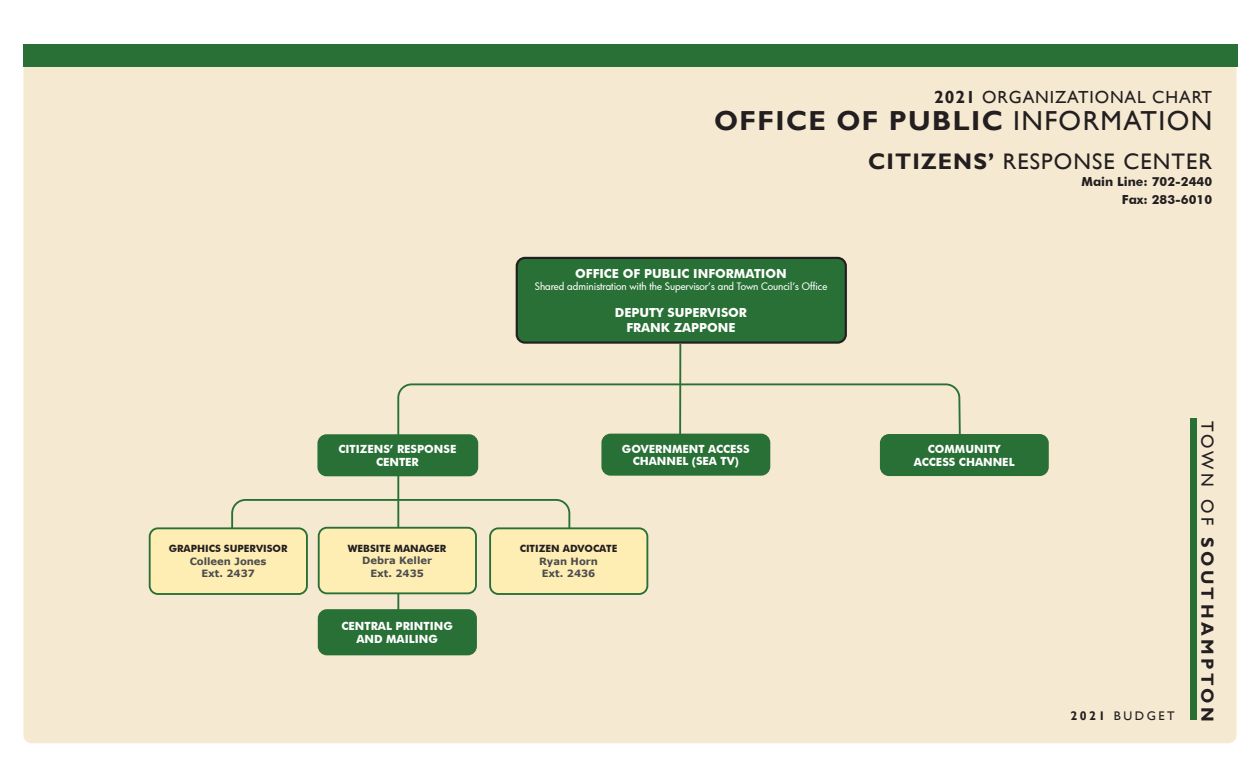
<style>
.page{position:relative;width:1260px;height:765px;background:#fff}
.page>*{position:absolute;margin:0;border:0;box-sizing:border-box;transform-origin:0 0}
.t1{font:700 27.5px "Gill Sans";letter-spacing:.05em;color:#231f20}
.t2{font:22.5px "Gill Sans";letter-spacing:.05em;color:#231f20}
.t3{font:17.5px "Gill Sans";letter-spacing:.05em;color:#231f20}
.t4{font:700 17.5px "Gill Sans";letter-spacing:.2em;color:#231f20}
.t5{font:700 12.5px/15px "Futura BT";color:#fff;text-align:center}
.t6{font:700 12.5px/17.5px "Futura BT";color:#231f20;text-align:right}
.t7{font:12.5px "Gill Sans";letter-spacing:.2em;color:#231f20}
.t8{font:700 11.25px/12.5px "Futura BT";color:#fff;text-align:center}
.t9{font:500 10px "Futura";letter-spacing:-.005em;color:#fff}
.t10{font:700 10px/12.5px "Verdana";color:#4b4c4d;text-align:center}
.t11{font:700 10px "Futura BT";color:#231f20}
.s1{font-weight:700}
.s2{font-weight:400}
</style>
<div class="page">
<div style="left:23px;top:62px;width:1214px;height:681px;background:#f6e9d1;border-radius:8px"></div>
<div style="left:23px;top:45px;width:1215px;height:22px;background:#287035"></div>
<svg style="left:396px;top:383px;width:566px;height:226px"></svg>
<div style="left:1190px;top:419px;width:7px;height:301px;background:#287035"></div>
<div style="left:517px;top:258px;width:329px;height:85px;background:#287035;border-radius:8px"></div>
<div style="left:516px;top:257px;width:331px;height:87px;border:2px solid #231f20;border-radius:8px"></div>
<div style="left:318px;top:435px;width:159px;height:40px;background:#287035;border-radius:8px"></div>
<div style="left:317px;top:434px;width:161px;height:42px;border:2px solid #287035;border-radius:8px"></div>
<div style="left:881px;top:435px;width:167px;height:40px;background:#287035;border-radius:8px"></div>
<div style="left:880px;top:434px;width:169px;height:42px;border:2px solid #287035;border-radius:8px"></div>
<svg style="left:231px;top:498px;width:340px;height:53px"></svg>
<div style="left:150px;top:528px;width:157px;height:66px;background:#ffeeb4;border-radius:8px"></div>
<div style="left:149px;top:527px;width:159px;height:68px;border:2px solid #287035;border-radius:8px"></div>
<div style="left:319px;top:528px;width:157px;height:65px;background:#ffeeb4;border-radius:8px"></div>
<div style="left:318px;top:527px;width:159px;height:67px;border:2px solid #287035;border-radius:8px"></div>
<div style="left:490px;top:528px;width:157px;height:66px;background:#ffeeb4;border-radius:8px"></div>
<div style="left:489px;top:527px;width:159px;height:68px;border:2px solid #287035;border-radius:8px"></div>
<div style="left:319px;top:610px;width:157px;height:44px;background:#287035;border-radius:8px"></div>
<div style="left:318px;top:609px;width:159px;height:46px;border:2px solid #287035;border-radius:8px"></div>
<hr style="left:679px;top:344px;width:2px;height:93px;background:#287035">
<div style="left:602px;top:435px;width:167px;height:40px;background:#287035;border-radius:8px"></div>
<div style="left:601px;top:434px;width:169px;height:42px;border:2px solid #287035;border-radius:8px"></div>
<p class="t11" style="left:169px;top:543px;width:120px">GRAPHICS SUPERVISOR</p>
<p class="t10" style="left:190px;top:555px;width:78px">Colleen Jones<br>Ext. 2437</p>
<h3 class="t3" style="left:934px;top:87px;width:279px"><span class="s1">2021</span> ORGANIZATIONAL CHART</h3>
<h1 class="t1" style="left:714px;top:104px;width:500px">OFFICE OF PUBLIC <span class="s2">INFORMATION</span></h1>
<h2 class="t2" style="left:868px;top:148px;width:346px"><span class="s1">CITIZENS’</span> RESPONSE CENTER</h2>
<p class="t6" style="left:1081px;top:173px;width:132px">Main Line: 702-2440<br>Fax: 283-6010</p>
<p class="t5" style="left:575px;top:266px;width:213px">OFFICE OF PUBLIC INFORMATION</p>
<p class="t9" style="left:535px;top:280px;width:294px">Shared administration with the Supervisor’s and Town Council’s Office</p>
<p class="t5" style="left:615px;top:305px;width:134px">DEPUTY SUPERVISOR<br>FRANK ZAPPONE</p>
<p class="t8" style="left:622px;top:442px;width:129px">GOVERNMENT ACCESS<br>CHANNEL (SEA TV)</p>
<p class="t8" style="left:339px;top:443px;width:119px">CITIZENS’ RESPONSE<br>CENTER</p>
<p class="t8" style="left:914px;top:443px;width:102px">COMMUNITY<br>ACCESS CHANNEL</p>
<p class="t11" style="left:348px;top:542px;width:100px">WEBSITE MANAGER</p>
<p class="t10" style="left:362px;top:554px;width:71px">Debra Keller<br>Ext. 2435</p>
<p class="t8" style="left:341px;top:619px;width:113px;line-height:13.8px">CENTRAL PRINTING<br>AND MAILING</p>
<p class="t11" style="left:520px;top:543px;width:99px">CITIZEN ADVOCATE</p>
<p class="t10" style="left:539px;top:555px;width:60px;text-align:left">Ryan Horn<br>Ext. 2436</p>
<p class="t7" style="left:1070px;top:708px;width:106px"><span class="s1">2021</span> BUDGET</p>
<h3 class="t4" style="left:1218px;top:421px;width:301px;rotate:90deg"><span class="s2">TOWN OF</span> SOUTHAMPTON</h3>
</div>
